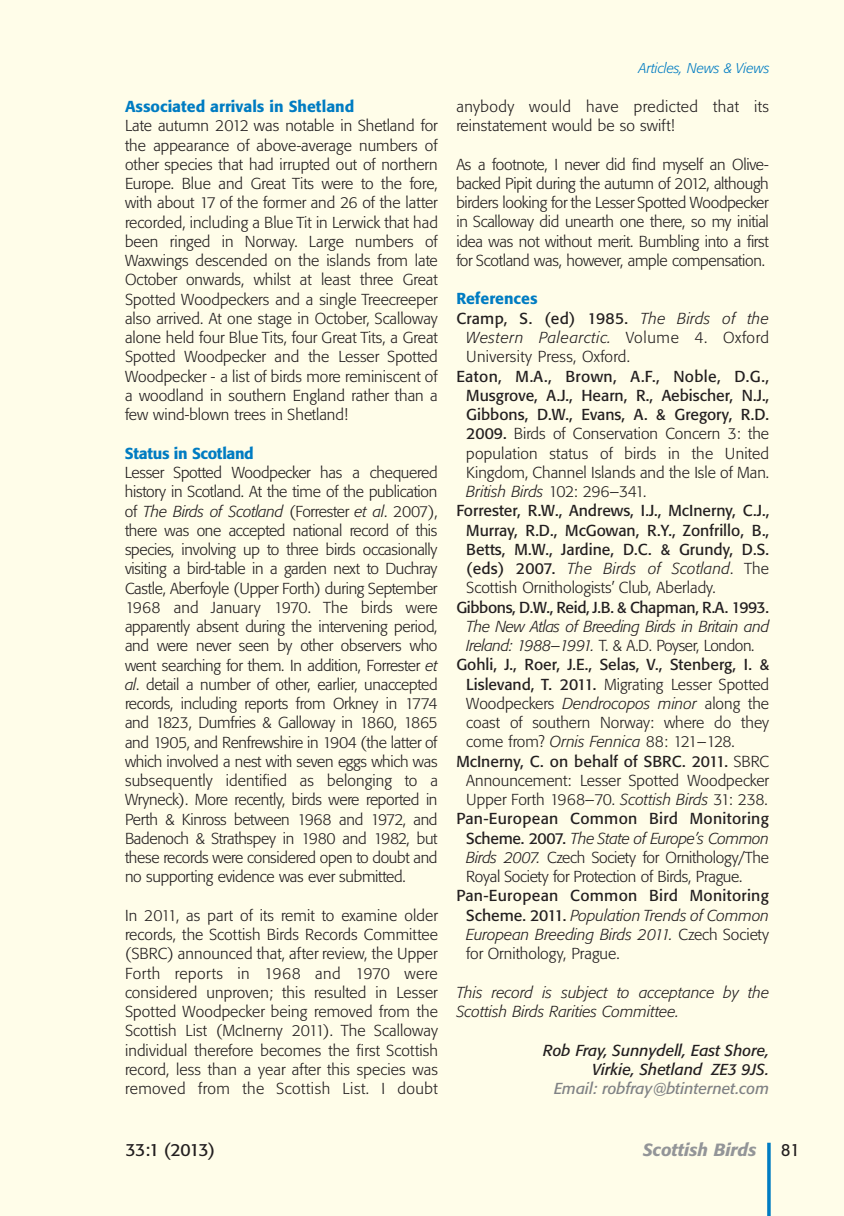
<style>
.page{position:relative;width:844px;height:1216px;background:#fff}
.page>*{position:absolute;margin:0;border:0;box-sizing:border-box;transform-origin:0 0}
.t1{font:italic 500 17.5px "Formata BQ";color:#939598}
.t2{font:17.5px "Formata BQ";letter-spacing:-.035em;color:#231f20}
.t3{font:17.5px "Formata BQ";letter-spacing:-.035em;color:#231f20;scale:.9 1}
.t4{font:300 15.75px/19.2px "Formata BQ";color:#231f20;text-align:justify}
.t5{font:15.75px "Formata BQ";color:#231f20}
.t6{font:italic 300 15.75px/19.2px "Formata BQ";color:#231f20;text-align:justify}
.t7{font:300 15.75px "Formata BQ";letter-spacing:-.02em;color:#231f20}
.t8{font:15.75px "Formata BQ";letter-spacing:.02em;color:#231f20}
.t9{font:300 15.75px/19.2px "Formata BQ";letter-spacing:.02em;color:#231f20}
.t10{font:italic 15.75px/19.2px "Formata BQ";color:#231f20;text-align:right}
.t11{font:15.75px "Formata BQ";letter-spacing:-.025em;color:#231f20}
.t12{font:300 15.75px "Formata BQ";letter-spacing:-.025em;color:#231f20}
.t13{font:500 15.75px "Formata BQ";color:#007cc2}
.t14{font:italic 300 15.75px "Formata BQ";letter-spacing:-.025em;color:#231f20}
.t15{font:italic 300 15.75px "Formata BQ";letter-spacing:-.02em;color:#231f20}
.t16{font:15.75px "Formata BQ";letter-spacing:.025em;color:#231f20}
.t17{font:italic 300 15.75px "Formata BQ";letter-spacing:.04em;color:#231f20}
.t18{font:italic 15.75px "Formata BQ";color:#808285}
.t19{font:500 15.75px "Formata BQ";letter-spacing:-.025em;color:#007cc2}
.t20{font:italic 300 14px "Formata BQ";color:#007cc2}
.s1{font-style:italic}
.s2{font-weight:300;font-style:italic}
.s3{font-style:normal}
.s4{font-weight:400}
.s5{font-weight:400;font-style:normal}
.s6{font-weight:300}
</style>
<div class="page">
<div style="left:0;top:0;width:843px;height:1215px;background:#fffde9"></div>
<hr style="left:767px;top:1142px;width:3px;height:73px;background:#007cc2">
<p class="t13" style="left:125px;top:100px;width:231px">Associated arrivals in Shetland</p>
<p class="t4" style="left:125px;top:117px;width:314px">Late autumn 2012 was notable in Shetland for the appearance of above-average numbers of other species that had irrupted out of northern Europe. Blue and Great Tits were to the fore, with about 17 of the former and 26 of the latter recorded, including a Blue Tit in Lerwick that had been ringed in Norway. Large numbers of Waxwings descended on the islands from late October onwards, whilst at least three Great Spotted Woodpeckers and a single Treecreeper also arrived. At one stage in October, Scalloway alone held four Blue Tits, four Great Tits, a Great Spotted Woodpecker and the Lesser Spotted Woodpecker - a list of birds more reminiscent of a woodland in southern England rather than a few wind-blown trees in Shetland!</p>
<p class="t19" style="left:125px;top:446px;width:130px">Status in Scotland</p>
<p class="t4" style="left:125px;top:464px;width:314px">Lesser Spotted Woodpecker has a chequered history in Scotland. At the time of the publication of <span class="s1">The Birds of Scotland</span> (Forrester <span class="s1">et al</span>. 2007), there was one accepted national record of this species, involving up to three birds occasionally visiting a bird-table in a garden next to Duchray Castle, Aberfoyle (Upper Forth) during September 1968 and January 1970. The birds were apparently absent during the intervening period, and were never seen by other observers who went searching for them. In addition, Forrester <span class="s1">et al</span>. detail a number of other, earlier, unaccepted records, including reports from Orkney in 1774 and 1823, Dumfries &amp; Galloway in 1860, 1865 and 1905, and Renfrewshire in 1904 (the latter of which involved a nest with seven eggs which was subsequently identified as belonging to a Wryneck). More recently, birds were reported in Perth &amp; Kinross between 1968 and 1972, and Badenoch &amp; Strathspey in 1980 and 1982, but these records were considered open to doubt and no supporting evidence was ever submitted.</p>
<p class="t4" style="left:125px;top:907px;width:314px">In 2011, as part of its remit to examine older records, the Scottish Birds Records Committee (SBRC) announced that, after review, the Upper Forth reports in 1968 and 1970 were considered unproven; this resulted in Lesser Spotted Woodpecker being removed from the Scottish List (McInerny 2011). The Scalloway individual therefore becomes the first Scottish record, less than a year after this species was removed from the Scottish List. I doubt</p>
<p class="t2" style="left:125px;top:1141px;width:91px">33:1 (2013)</p>
<p class="t20" style="left:638px;top:62px;width:132px">Articles, News &amp; Views</p>
<p class="t9" style="left:456px;top:98px;width:314px">anybody would have predicted that its reinstatement would be so swift!</p>
<p class="t4" style="left:456px;top:156px;width:314px">As a footnote, I never did find myself an Olive&shy;backed Pipit during the autumn of 2012, although birders looking for the Lesser Spotted Woodpecker in Scalloway did unearth one there, so my initial idea was not without merit. Bumbling into a first for Scotland was, however, ample compensation.</p>
<p class="t13" style="left:456px;top:292px;width:83px">References</p>
<p class="t8" style="left:456px;top:311px;width:314px">Cramp, S. (ed) 1985. <span class="s2">The Birds of the</span></p>
<p class="t17" style="left:466px;top:331px;width:304px">Western Palearctic. <span class="s3">Volume 4. Oxford</span></p>
<p class="t4" style="left:466px;top:348px;width:165px">University Press, Oxford.</p>
<p class="t16" style="left:456px;top:369px;width:314px">Eaton, M.A., Brown, A.F., Noble, D.G.,</p>
<p class="t5" style="left:466px;top:388px;width:304px">Musgrove, A.J., Hearn, R., Aebischer, N.J.,</p>
<p class="t5" style="left:466px;top:408px;width:304px">Gibbons, D.W., Evans, A. &amp; Gregory, R.D.</p>
<p class="t4" style="left:466px;top:425px;width:304px"><span class="s4">2009.</span> Birds of Conservation Concern 3: the</p>
<p class="t4" style="left:466px;top:444px;width:304px">population status of birds in the United</p>
<p class="t4" style="left:466px;top:464px;width:304px">Kingdom, Channel Islands and the Isle of Man.</p>
<p class="t6" style="left:466px;top:483px;width:182px">British Birds <span class="s3">102: 296–341.</span></p>
<p class="t5" style="left:456px;top:504px;width:314px">Forrester, R.W., Andrews, I.J., McInerny, C.J.,</p>
<p class="t5" style="left:466px;top:523px;width:304px">Murray, R.D., McGowan, R.Y., Zonfrillo, B.,</p>
<p class="t5" style="left:466px;top:542px;width:304px">Betts, M.W., Jardine, D.C. &amp; Grundy, D.S.</p>
<p class="t6" style="left:466px;top:560px;width:304px"><span class="s5">(eds) 2007.</span> The Birds of Scotland<span class="s3">. The</span></p>
<p class="t4" style="left:466px;top:579px;width:251px">Scottish Ornithologists’ Club, Aberlady.</p>
<p class="t11" style="left:456px;top:600px;width:314px">Gibbons, D.W., Reid, J.B. &amp; Chapman, R.A. 1993.</p>
<p class="t14" style="left:466px;top:619px;width:304px">The New Atlas of Breeding Birds in Britain and</p>
<p class="t12" style="left:466px;top:639px;width:289px"><span class="s1">Ireland: 1988–1991.</span> T. &amp; A.D. Poyser, London.</p>
<p class="t5" style="left:456px;top:658px;width:314px">Gohli, J., Roer, J.E., Selas, V., Stenberg, I. &amp;</p>
<p class="t4" style="left:466px;top:675px;width:304px"><span class="s4">Lislevand, T. 2011.</span> Migrating Lesser Spotted</p>
<p class="t4" style="left:466px;top:695px;width:304px">Woodpeckers <span class="s1">Dendrocopos minor</span> along the</p>
<p class="t4" style="left:466px;top:714px;width:304px">coast of southern Norway: where do they</p>
<p class="t4" style="left:466px;top:733px;width:270px">come from? <span class="s1">Ornis Fennica</span> 88: 121–128.</p>
<p class="t5" style="left:456px;top:754px;width:314px">McInerny, C. on behalf of SBRC. 2011. <span class="s6">SBRC</span></p>
<p class="t4" style="left:466px;top:772px;width:304px">Announcement: Lesser Spotted Woodpecker</p>
<p class="t4" style="left:466px;top:791px;width:303px">Upper Forth 1968–70. <span class="s1">Scottish Birds</span> 31: 238.</p>
<p class="t8" style="left:456px;top:812px;width:314px">Pan-European Common Bird Monitoring</p>
<p class="t15" style="left:466px;top:831px;width:304px"><span class="s5">Scheme. 2007.</span> The State of Europe’s Common</p>
<p class="t7" style="left:466px;top:850px;width:304px"><span class="s1">Birds 2007.</span> Czech Society for Ornithology/The</p>
<p class="t7" style="left:466px;top:870px;width:277px">Royal Society for Protection of Birds, Prague.</p>
<p class="t6" style="left:466px;top:887px;width:304px;text-indent:-10px"><span class="s5">Pan-European Common Bird Monitoring Scheme. 2011.</span> Population Trends of Common European Breeding Birds 2011. <span class="s3">Czech Society for Ornithology, Prague.</span></p>
<p class="t6" style="left:456px;top:983px;width:314px">This record is subject to acceptance by the<br>Scottish Birds Rarities Committee.</p>
<p class="t10" style="left:543px;top:1041px;width:227px">Rob Fray, Sunnydell, East Shore,<br>Virkie, Shetland ZE3 9JS.</p>
<p class="t18" style="left:554px;top:1081px;width:216px">Email: robfray@btinternet.com</p>
<p class="t1" style="left:642px;top:1141px;width:115px">Scottish Birds</p>
<p class="t3" style="left:781px;top:1141px;width:22px">81</p>
</div>
